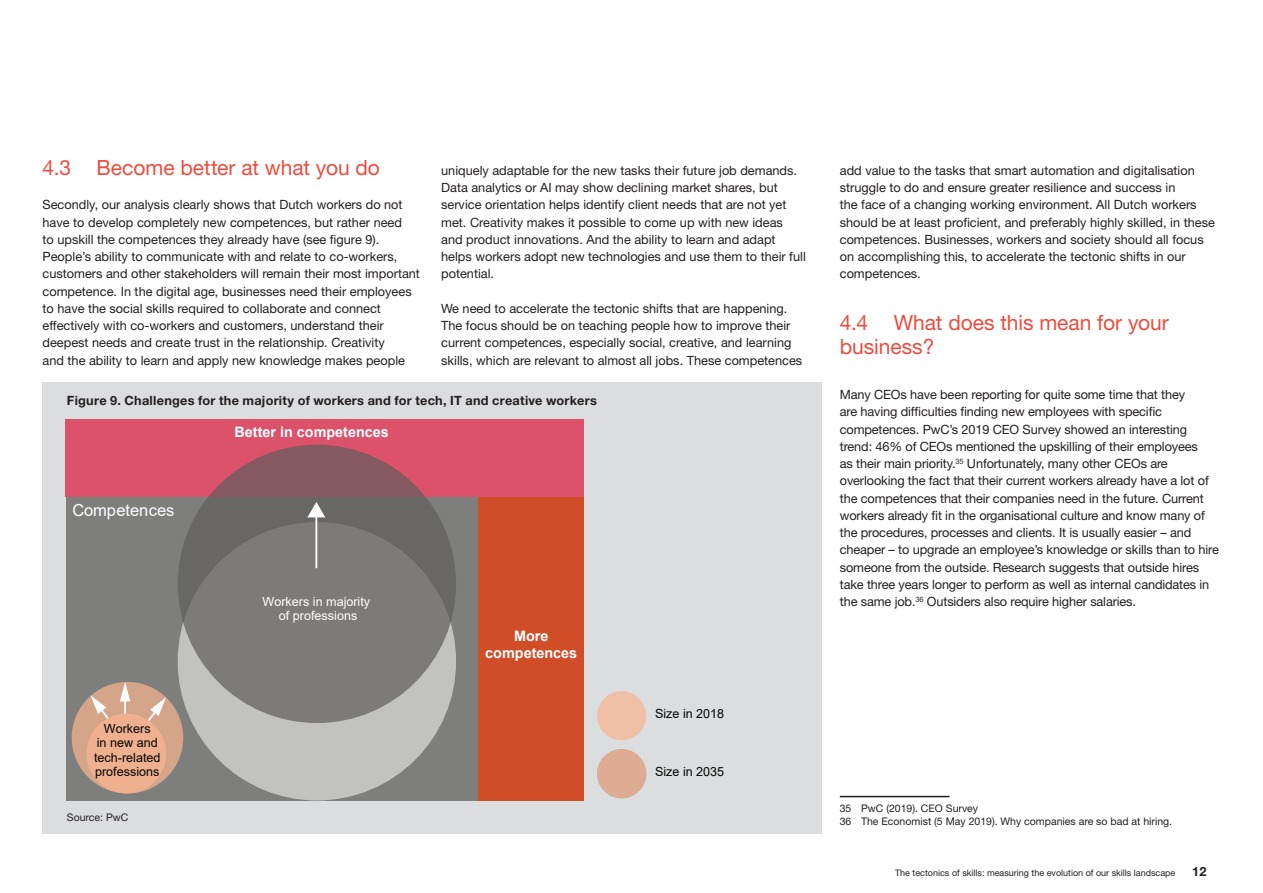
<style>
.page{position:relative;width:1263px;height:893px;background:#fff}
.page>*{position:absolute;margin:0;border:0;box-sizing:border-box;transform-origin:0 0}
.Kop_2{font:21px/24px "Helvetica Neue";letter-spacing:-.005em;color:#ef4b3d}
.t1{font:16.5px "Arial";letter-spacing:-.005em;color:#fff}
.t2{font:700 14.4px/17.2px "Arial";color:#fff;text-align:center}
.Body{font:12.75px/17.2px "Helvetica Neue";color:#231f20}
.Figuur_titel{font:700 12.75px "Helvetica Neue";letter-spacing:.02em;color:#231f20}
.t3{font:12.6px/14.4px "Arial";color:#040503;text-align:center}
.t4{font:12.6px/14.4px "Arial";color:#fff;text-align:center}
.Voetnoot{font:10.5px "Helvetica Neue";color:#231f20}
.Figuur_Source{font:10.5px "Helvetica Neue";color:#231f20}
.t5{font:9px "Helvetica Neue";color:#231f20}
</style>
<div class="page">
<div style="left:43px;top:382px;width:779px;height:451px;background:#dcdddf"></div>
<hr style="left:840px;top:796px;width:109px;height:1px;background:#231f20">
<div style="left:66px;top:497px;width:413px;height:303px;background:#7e7e7d"></div>
<div style="left:479px;top:497px;width:105px;height:303px;background:#d04d27"></div>
<div style="left:66px;top:419px;width:518px;height:78px;background:#db526a"></div>
<div style="left:178px;top:522px;width:278px;height:278px;background:#c2c2c1;border-radius:50%"></div>
<svg style="left:178px;top:445px;width:278px;height:278px;background:#797272"></svg>
<div style="left:72px;top:682px;width:111px;height:111px;background:#d5a58a;border-radius:50%"></div>
<hr style="left:315px;top:515px;width:2px;height:53px;background:#fff">
<svg style="left:307px;top:502px;width:18px;height:15px"></svg>
<svg style="left:120px;top:682px;width:10px;height:32px"></svg>
<svg style="left:146px;top:697px;width:20px;height:25px"></svg>
<svg style="left:90px;top:695px;width:20px;height:24px"></svg>
<div style="left:86px;top:714px;width:80px;height:79px;background:#eeb08e;border-radius:50%"></div>
<div style="left:597px;top:691px;width:49px;height:49px;background:#f0c0a6;border-radius:50%"></div>
<div style="left:597px;top:749px;width:49px;height:49px;background:#ddac92;border-radius:50%"></div>
<p class="Kop_2" style="left:43px;top:155px;width:339px">4.3 Become better at what you do</p>
<p class="Body" style="left:43px;top:196px;width:379px">Secondly, our analysis clearly shows that Dutch workers do not have to develop completely new competences, but rather need<br>to upskill the competences they already have (see figure 9).<br>People’s ability to communicate with and relate to co-workers, customers and other stakeholders will remain their most important competence. In the digital age, businesses need their employees to have the social skills required to collaborate and connect effectively with co-workers and customers, understand their deepest needs and create trust in the relationship. Creativity<br>and the ability to learn and apply new knowledge makes people</p>
<p class="Body" style="left:441px;top:161px;width:366px">uniquely adaptable for the new tasks their future job demands.<br>Data analytics or AI may show declining market shares, but service orientation helps identify client needs that are not yet met. Creativity makes it possible to come up with new ideas and product innovations. And the ability to learn and adapt helps workers adopt new technologies and use them to their full potential.</p>
<p class="Body" style="left:441px;top:299px;width:363px">We need to accelerate the tectonic shifts that are happening.<br>The focus should be on teaching people how to improve their current competences, especially social, creative, and learning skills, which are relevant to almost all jobs. These competences</p>
<p class="Figuur_titel" style="left:67px;top:392px;width:531px">Figure 9. Challenges for the majority of workers and for tech, IT and creative workers</p>
<p class="t1" style="left:72px;top:499px;width:103px">Competences</p>
<p class="t3" style="left:94px;top:721px;width:68px">Workers<br>in new and tech-related professions</p>
<p class="Figuur_Source" style="left:67px;top:811px;width:63px">Source: PwC</p>
<p class="t2" style="left:235px;top:424px;width:156px">Better in competences</p>
<p class="t4" style="left:262px;top:594px;width:109px">Workers in majority of professions</p>
<p class="t2" style="left:485px;top:628px;width:93px">More competences</p>
<p class="t3" style="left:655px;top:706px;width:71px">Size in 2018</p>
<p class="t3" style="left:655px;top:764px;width:71px">Size in 2035</p>
<p class="Body" style="left:840px;top:161px;width:377px">add value to the tasks that smart automation and digitalisation struggle to do and ensure greater resilience and success in<br>the face of a changing working environment. All Dutch workers should be at least proficient, and preferably highly skilled, in these competences. Businesses, workers and society should all focus on accomplishing this, to accelerate the tectonic shifts in our competences.</p>
<p class="Kop_2" style="left:840px;top:310px;width:330px">4.4 What does this mean for your business?</p>
<p class="Body" style="left:840px;top:386px;width:381px">Many CEOs have been reporting for quite some time that they<br>are having difficulties finding new employees with specific competences. PwC’s 2019 CEO Survey showed an interesting trend: 46% of CEOs mentioned the upskilling of their employees<br>as their main priority.<sup>35</sup> Unfortunately, many other CEOs are overlooking the fact that their current workers already have a lot of the competences that their companies need in the future. Current workers already fit in the organisational culture and know many of the procedures, processes and clients. It is usually easier – and cheaper – to upgrade an employee’s knowledge or skills than to hire someone from the outside. Research suggests that outside hires take three years longer to perform as well as internal candidates in the same job.<sup>36</sup> Outsiders also require higher salaries.</p>
<p class="Voetnoot" style="left:840px;top:802px;width:140px">35 PwC (2019). CEO Survey</p>
<p class="Voetnoot" style="left:840px;top:815px;width:334px">36 The Economist (5 May 2019). Why companies are so bad at hiring.</p>
<p class="t5" style="left:895px;top:867px;width:282px">The tectonics of skills: measuring the evolution of our skills landscape</p>
<p class="Figuur_titel" style="left:1192px;top:863px;width:16px">12</p>
</div>
